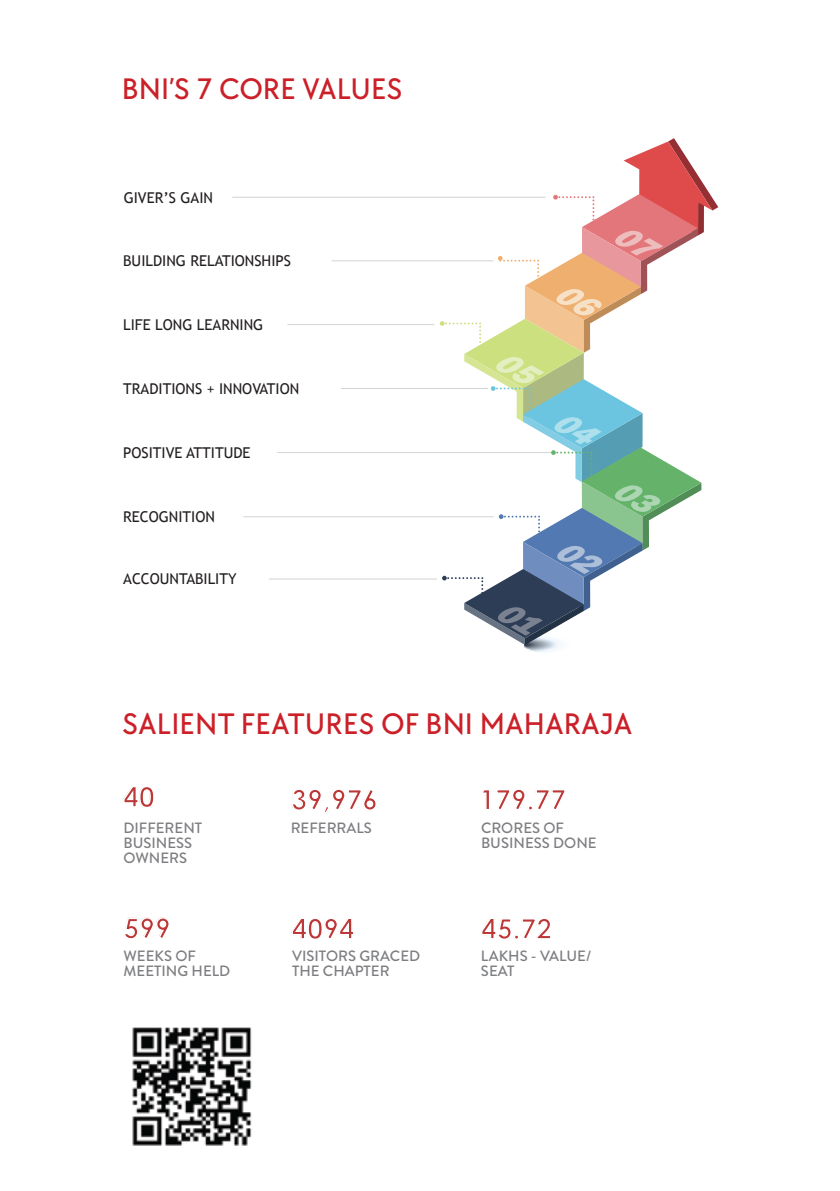
<style>
.page{position:relative;width:840px;height:1191px;background:#fff}
.page>*{position:absolute;margin:0;border:0;box-sizing:border-box;transform-origin:0 0}
.t1{font:500 30.8px "TT Chocolates Trl";color:#cc2029}
.t2{font:700 28px "Century Gothic";color:#bc3838}
.t3{font:15px "Trebuchet MS";color:#231f20}
.t4{font:500 15px/15px "Brandon Grotesque";color:#7d7e81}
</style>
<div class="page">
<img style="left:132px;top:1027px;width:120px;height:119px">
<img style="left:524px;top:645px;width:35px;height:7px">
<svg style="left:439px;top:138px;width:279px;height:507px"></svg>
<hr style="left:232px;top:197px;width:313px;height:1px;background:#d1d3d4">
<hr style="left:331px;top:260px;width:162px;height:1px;background:#d1d3d4">
<hr style="left:287px;top:324px;width:147px;height:1px;background:#d1d3d4">
<hr style="left:341px;top:388px;width:147px;height:1px;background:#d1d3d4">
<hr style="left:277px;top:452px;width:273px;height:1px;background:#d1d3d4">
<hr style="left:243px;top:516px;width:250px;height:1px;background:#d1d3d4">
<hr style="left:269px;top:578px;width:167px;height:1px;background:#d1d3d4">
<h1 class="t1" style="left:122px;top:68px;width:282px">BNI’S 7 CORE VALUES</h1>
<p class="t3" style="left:124px;top:188px;width:91px">GIVER’S GAIN</p>
<p class="t3" style="left:123px;top:252px;width:169px">BUILDING RELATIONSHIPS</p>
<p class="t3" style="left:123px;top:316px;width:141px">LIFE LONG LEARNING</p>
<p class="t3" style="left:123px;top:380px;width:177px">TRADITIONS + INNOVATION</p>
<p class="t3" style="left:123px;top:444px;width:129px">POSITIVE ATTITUDE</p>
<p class="t3" style="left:123px;top:508px;width:93px">RECOGNITION</p>
<p class="t3" style="left:123px;top:570px;width:115px">ACCOUNTABILITY</p>
<h1 class="t1" style="left:122px;top:702px;width:511px">SALIENT FEATURES OF BNI MAHARAJA</h1>
<h2 class="t2" style="left:123px;top:775px;width:33px">40</h2>
<h2 class="t2" style="left:291px;top:778px;width:88px">39,976</h2>
<h2 class="t2" style="left:479px;top:778px;width:88px">179.77</h2>
<p class="t4" style="left:123px;top:820px;width:80px">DIFFERENT<br>BUSINESS<br>OWNERS</p>
<p class="t4" style="left:290px;top:820px;width:83px">REFERRALS</p>
<p class="t4" style="left:480px;top:820px;width:117px">CRORES OF<br>BUSINESS DONE</p>
<h2 class="t2" style="left:123px;top:907px;width:49px">599</h2>
<h2 class="t2" style="left:291px;top:907px;width:64px">4094</h2>
<h2 class="t2" style="left:481px;top:907px;width:72px">45.72</h2>
<p class="t4" style="left:123px;top:949px;width:108px">WEEKS OF<br>MEETING HELD</p>
<p class="t4" style="left:292px;top:949px;width:129px">VISITORS GRACED<br>THE CHAPTER</p>
<p class="t4" style="left:480px;top:949px;width:111px">LAKHS - VALUE/<br>SEAT</p>
</div>
